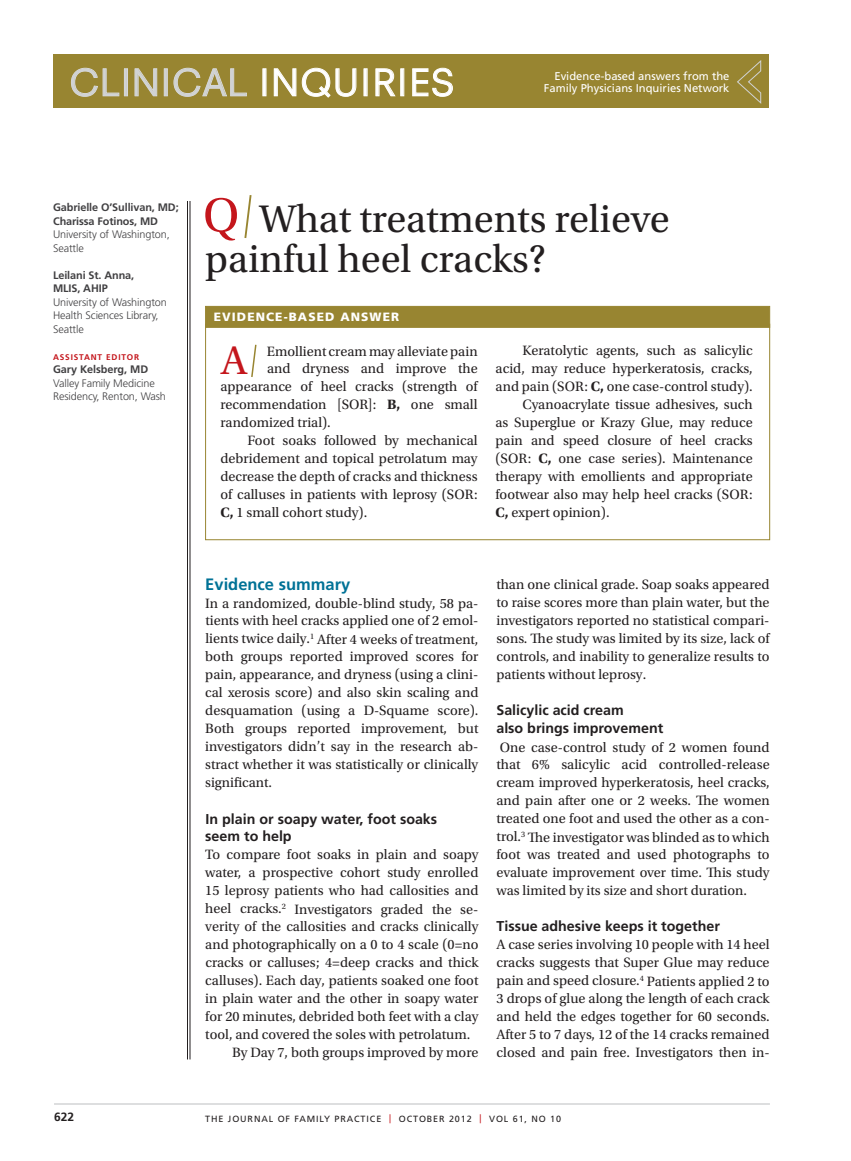
<style>
.page{position:relative;width:851px;height:1161px;background:#fff}
.page>*{position:absolute;margin:0;border:0;box-sizing:border-box;transform-origin:0 0}
.t1{font:42px "Utopia Std";color:#c4161c}
.t2{font:40.5px/40.5px "Utopia Std";color:#231f20}
.t3{font:36px "Neuzeit SLT Std";letter-spacing:.025em;color:#fff}
.t4{font:700 16.5px "Frutiger LT Std";color:#007296}
.t5{font:14.25px/18px "Utopia Std";color:#231f20;text-align:justify}
.t6{font:700 14.25px/18px "Frutiger LT Std";color:#231f20}
.t7{font:900 12px "Frutiger LT Std";letter-spacing:.09em;color:#fff}
.t8{font:700 12px "Frutiger LT Std";color:#231f20}
.t9{font:11.25px/12.1px "Frutiger LT Std";color:#fff;text-align:right}
.t10{font:300 10.8px/13.5px "Frutiger LT Std";letter-spacing:-.01em;color:#414042}
.t11{font:700 10.8px/13.5px "Frutiger LT Std";letter-spacing:-.01em;color:#414042}
.t12{font:9px "Frutiger LT Std";letter-spacing:.1em;color:#231f20}
.t13{font:700 8.25px "Frutiger LT Std";letter-spacing:.1em;color:#c4161c}
.s1{color:#d1d3d4}
.s2{font-weight:700}
.s3{color:#c4161c}
</style>
<div class="page">
<hr style="left:190px;top:201px;width:1px;height:858px;background:#231f20">
<hr style="left:187px;top:201px;width:1px;height:858px;background:#231f20">
<hr style="left:54px;top:1104px;width:716px;height:1px;background:#bcbec0">
<div style="left:53px;top:54px;width:716px;height:54px;background:#988531"></div>
<svg style="left:737px;top:60px;width:24px;height:44px"></svg>
<svg style="left:205px;top:198px;width:32px;height:43px"></svg>
<svg style="left:244px;top:195px;width:8px;height:43px"></svg>
<svg style="left:71px;top:68px;width:48px;height:29px"></svg>
<div style="left:124px;top:69px;width:4px;height:27px;border:1px solid #dcddde"></div>
<svg style="left:135px;top:68px;width:22px;height:28px"></svg>
<div style="left:164px;top:69px;width:3px;height:27px;border:1px solid #dcddde"></div>
<svg style="left:174px;top:68px;width:73px;height:29px"></svg>
<svg style="left:274px;top:68px;width:22px;height:28px"></svg>
<svg style="left:302px;top:68px;width:54px;height:30px"></svg>
<svg style="left:375px;top:68px;width:20px;height:28px"></svg>
<svg style="left:412px;top:68px;width:41px;height:29px"></svg>
<div style="left:205px;top:306px;width:565px;height:22px;background:#988531;border:1px solid #988531"></div>
<div style="left:205px;top:324px;width:565px;height:216px;border:1px solid #988531"></div>
<svg style="left:251px;top:344px;width:6px;height:33px"></svg>
<h3 class="t3" style="left:69px;top:61px;width:387px"><span class="s1">CLINICAL</span> INQUIRIES</h3>
<p class="t9" style="left:543px;top:70px;width:187px">Evidence-based answers from the<br>Family Physicians Inquiries Network</p>
<p class="t11" style="left:53px;top:201px;width:127px">Gabrielle O’Sullivan, MD;<br>Charissa Fotinos, MD</p>
<p class="t10" style="left:53px;top:228px;width:118px">University of Washington,<br>Seattle</p>
<p class="t11" style="left:53px;top:268px;width:83px">Leilani St. Anna,<br>MLIS, AHIP</p>
<p class="t10" style="left:53px;top:295px;width:115px">University of Washington<br>Health Sciences Library,<br>Seattle</p>
<p class="t13" style="left:53px;top:352px;width:13px">Assis</p>
<p class="t13" style="left:79px;top:352px;width:61px">tant EDITOR</p>
<p class="t11" style="left:53px;top:363px;width:97px">Gary Kelsberg, MD</p>
<p class="t10" style="left:53px;top:376px;width:114px">Valley Family Medicine<br>Residency, Renton, Wash</p>
<h2 class="t2" style="left:205px;top:199px;width:466px;text-indent:54px">What treatments relieve painful heel cracks?</h2>
<p class="t7" style="left:214px;top:310px;width:187px">EVIDENCE-BASED ANSWER</p>
<h1 class="t1" style="left:221px;top:338px;width:28px">A</h1>
<p class="t5" style="left:267px;top:342px;width:212px">Emollient cream may alleviate pain</p>
<p class="t5" style="left:267px;top:360px;width:212px">and dryness and improve the</p>
<p class="t5" style="left:220px;top:378px;width:259px">appearance of heel cracks (strength of</p>
<p class="t5" style="left:220px;top:396px;width:259px">recommendation [SOR]: <span class="s2">B,</span> one small</p>
<p class="t5" style="left:220px;top:414px;width:112px">randomized trial).</p>
<p class="t5" style="left:247px;top:432px;width:232px">Foot soaks followed by mechanical</p>
<p class="t5" style="left:220px;top:450px;width:259px">debridement and topical petrolatum may</p>
<p class="t5" style="left:220px;top:468px;width:259px">decrease the depth of cracks and thickness</p>
<p class="t5" style="left:220px;top:486px;width:259px">of calluses in patients with leprosy (SOR:</p>
<p class="t5" style="left:220px;top:504px;width:148px"><span class="s2">C,</span> 1 small cohort study).</p>
<p class="t5" style="left:522px;top:342px;width:232px">Keratolytic agents, such as salicylic</p>
<p class="t5" style="left:495px;top:360px;width:259px">acid, may reduce hyperkeratosis, cracks,</p>
<p class="t5" style="left:495px;top:378px;width:259px">and pain (SOR: <span class="s2">C,</span> one case-control study).</p>
<p class="t5" style="left:522px;top:396px;width:232px">Cyanoacrylate tissue adhesives, such</p>
<p class="t5" style="left:495px;top:414px;width:259px">as Superglue or Krazy Glue, may reduce</p>
<p class="t5" style="left:495px;top:432px;width:259px">pain and speed closure of heel cracks</p>
<p class="t5" style="left:495px;top:450px;width:259px">(SOR: <span class="s2">C,</span> one case series). Maintenance</p>
<p class="t5" style="left:495px;top:468px;width:259px">therapy with emollients and appropriate</p>
<p class="t5" style="left:495px;top:486px;width:259px">footwear also may help heel cracks (SOR:</p>
<p class="t5" style="left:495px;top:504px;width:115px"><span class="s2">C,</span> expert opinion).</p>
<p class="t4" style="left:205px;top:574px;width:146px">Evidence summary</p>
<p class="t5" style="left:205px;top:594px;width:275px">In a randomized, double-blind study, 58 pa&shy;tients with heel cracks applied one of 2 emol&shy;lients twice daily.<sup>1</sup> After 4 weeks of treatment, both groups reported improved scores for pain, appearance, and dryness (using a clini&shy;cal xerosis score) and also skin scaling and desquamation (using a D-Squame score).<br>Both groups reported improvement, but investigators didn’t say in the research ab&shy;stract whether it was statistically or clinically significant.</p>
<p class="t6" style="left:205px;top:810px;width:233px">In plain or soapy water, foot soaks seem to help</p>
<p class="t5" style="left:205px;top:846px;width:274px">To compare foot soaks in plain and soapy</p>
<p class="t5" style="left:205px;top:864px;width:274px">water, a prospective cohort study enrolled</p>
<p class="t5" style="left:205px;top:882px;width:275px">15 leprosy patients who had callosities and</p>
<p class="t5" style="left:205px;top:900px;width:275px">heel cracks.<sup>2</sup> Investigators graded the se-</p>
<p class="t5" style="left:205px;top:918px;width:275px">verity of the callosities and cracks clinically</p>
<p class="t5" style="left:205px;top:936px;width:275px">and photographically on a 0 to 4 scale (0=no</p>
<p class="t5" style="left:205px;top:954px;width:274px">cracks or calluses; 4=deep cracks and thick</p>
<p class="t5" style="left:205px;top:972px;width:274px">calluses). Each day, patients soaked one foot</p>
<p class="t5" style="left:205px;top:990px;width:275px">in plain water and the other in soapy water</p>
<p class="t5" style="left:205px;top:1008px;width:274px">for 20 minutes, debrided both feet with a clay</p>
<p class="t5" style="left:205px;top:1026px;width:266px">tool, and covered the soles with petrolatum.</p>
<p class="t5" style="left:232px;top:1044px;width:247px">By Day 7, both groups improved by more</p>
<p class="t5" style="left:496px;top:576px;width:275px">than one clinical grade. Soap soaks appeared to raise scores more than plain water, but the investigators reported no statistical compari&shy;sons. The study was limited by its size, lack of controls, and inability to generalize results to patients without leprosy.</p>
<p class="t6" style="left:496px;top:702px;width:168px">Salicylic acid cream<br>also brings improvement</p>
<p class="t5" style="left:496px;top:738px;width:275px">One case-control study of 2 women found that 6% salicylic acid controlled-release cream improved hyperkeratosis, heel cracks, and pain after one or 2 weeks. The women treated one foot and used the other as a con&shy;trol.<sup>3</sup> The investigator was blinded as to which foot was treated and used photographs to evaluate improvement over time. This study was limited by its size and short duration.</p>
<p class="t6" style="left:496px;top:918px;width:225px">Tissue adhesive keeps it together</p>
<p class="t5" style="left:496px;top:936px;width:275px">A case series involving 10 people with 14 heel cracks suggests that Super Glue may reduce pain and speed closure.<sup>4</sup> Patients applied 2 to 3 drops of glue along the length of each crack and held the edges together for 60 seconds.<br>After 5 to 7 days, 12 of the 14 cracks remained closed and pain free. Investigators then in-</p>
<p class="t8" style="left:54px;top:1110px;width:22px">622</p>
<p class="t12" style="left:205px;top:1113px;width:357px">The Journal of Fami ly Practice <span class="s3">|</span> october 2012 <span class="s3">|</span> Vol 61, No 10</p>
</div>
